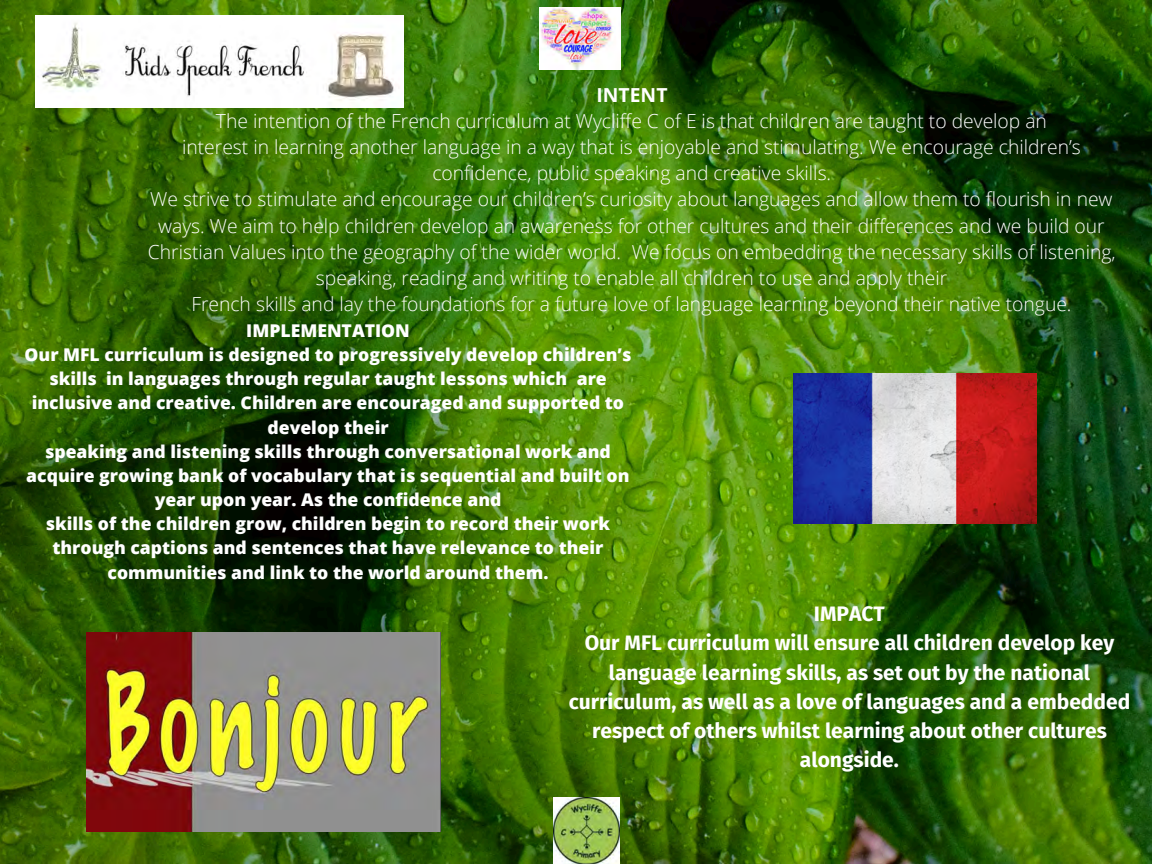
<style>
.page{position:relative;width:1152px;height:864px;background:#fff}
.page>*{position:absolute;margin:0;border:0;box-sizing:border-box;transform-origin:0 0}
.t1{font:700 21px/29.2px "Fira Sans";color:#fff;text-align:center}
.t2{font:300 19.35px/26.1px "Open Sans";color:#fff;text-align:center}
.t3{font:700 19.35px "Open Sans";color:#fff}
.t4{font:800 17.55px/24.2px "Open Sans";color:#fff;text-align:center}
</style>
<div class="page">
<img style="left:0;top:0;width:1152px;height:864px">
<img style="left:35px;top:15px;width:368px;height:93px">
<img style="left:539px;top:7px;width:81px;height:62px">
<img style="left:554px;top:798px;width:66px;height:66px">
<img style="left:86px;top:633px;width:355px;height:199px">
<img style="left:794px;top:374px;width:243px;height:149px">
<p class="t3" style="left:597px;top:81px;width:72px">INTENT</p>
<p class="t2" style="left:148px;top:108px;width:969px">The intention of the French curriculum at Wycliffe C of E is that children are taught to develop an<br>interest in learning another language in a way that is enjoyable and stimulating. We encourage children’s confidence, public speaking and creative skills.<br>We strive to stimulate and encourage our children’s curiosity about languages and allow them to flourish in new ways. We aim to help children develop an awareness for other cultures and their differences and we build our Christian Values into the geography of the wider world. We focus on embedding the necessary skills of listening, speaking, reading and writing to enable all children to use and apply their<br>French skills and lay the foundations for a future love of language learning beyond their native tongue.</p>
<p class="t4" style="left:25px;top:318px;width:608px">IMPLEMENTATION<br>Our MFL curriculum is designed to progressively develop children’s skills in languages through regular taught lessons which are inclusive and creative. Children are encouraged and supported to develop their<br>speaking and listening skills through conversational work and acquire growing bank of vocabulary that is sequential and built on year upon year. As the confidence and<br>skills of the children grow, children begin to record their work through captions and sentences that have relevance to their communities and link to the world around them.</p>
<p class="t1" style="left:569px;top:599px;width:563px">IMPACT<br>Our MFL curriculum will ensure all children develop key language learning skills, as set out by the national curriculum, as well as a love of languages and a embedded respect of others whilst learning about other cultures alongside.</p>
</div>
